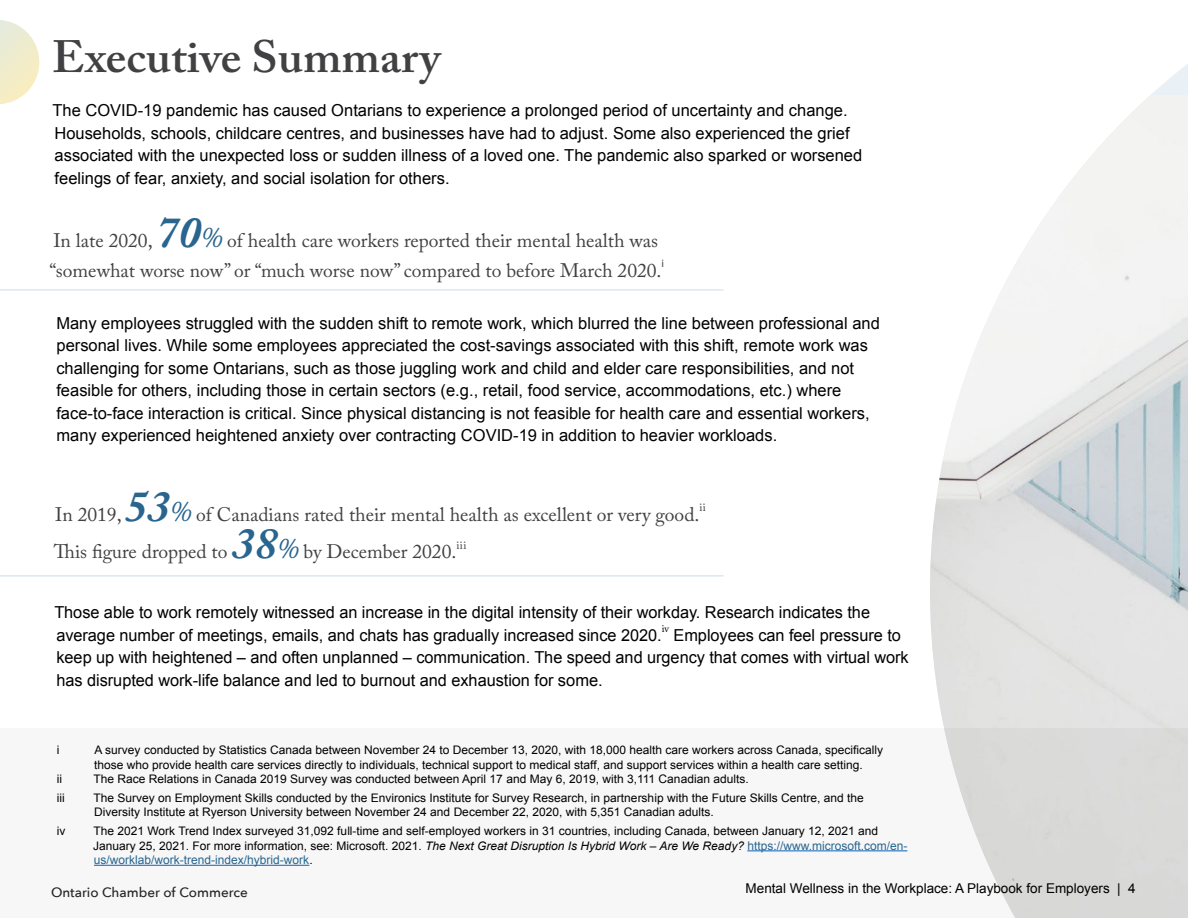
<style>
.page{position:relative;width:1188px;height:918px;background:#fff}
.page>*{position:absolute;margin:0;border:0;box-sizing:border-box;transform-origin:0 0}
.Sub_title{font:600 45px "Adobe Caslon Pro";color:#414042;scale:1.05 1}
.Paragraph{font:19.5px/30px "Adobe Caslon Pro";color:#414042}
.Body{font:16.5px/22.5px "Arial";color:#000}
.t1{font:13.5px "Arial";color:#000}
.t2{font:500 13.5px "Avenir Next";color:#262626}
.Footnotes{font:12px "Arial";color:#28658f}
.Footnotes-2{font:11.7px/14.4px "Arial";color:#000}
.Paragraph-2{font:11.4px "Adobe Caslon Pro";color:#414042}
.Paragraph-3{font:11.4px "Calibri";color:#414042}
.Body-2{font:10.5px "Adobe Caslon Pro";color:#000}
.s1{font-weight:700;font-style:italic;font-size:45px;color:#28658f}
.s2{font-style:italic;font-size:30px;color:#28658f}
.s3{font-style:italic}
.s4{font-size:12px;color:#28658f}
.s5{font-size:11.7px;color:#000}
</style>
<div class="page">
<img style="left:930px;top:95px;width:258px;height:633px">
<svg style="left:0;top:20px;width:40px;height:84px"></svg>
<svg style="left:93px;top:728px;width:1095px;height:190px"></svg>
<hr style="left:747px;top:850px;width:160px;height:1px;background:#0563c1">
<hr style="left:94px;top:865px;width:215px;height:1px;background:#0563c1">
<hr style="left:0;top:289px;width:724px;height:2px;background:#d8e9f5">
<hr style="left:0;top:575px;width:724px;height:2px;background:#d8e9f5">
<p class="Sub_title" style="left:52px;top:30px;width:372px">Executive Summary</p>
<p class="Body" style="left:53px;top:99px;width:811px">The COVID-19 pandemic has caused Ontarians to experience a prolonged period of uncertainty and change.<br>Households, schools, childcare centres, and businesses have had to adjust. Some also experienced the grief associated with the unexpected loss or sudden illness of a loved one. The pandemic also sparked or worsened feelings of fear, anxiety, and social isolation for others.</p>
<p class="Paragraph" style="left:49px;top:225px;width:614px">In late 2020, <span class="s1">70</span><span class="s2">%</span> of health care workers reported their mental health was “somewhat worse now” or “much worse now” compared to before March 2020.</p>
<p class="Paragraph-3" style="left:662px;top:255px;width:4px">i</p>
<p class="Body" style="left:56px;top:312px;width:825px">Many employees struggled with the sudden shift to remote work, which blurred the line between professional and personal lives. While some employees appreciated the cost-savings associated with this shift, remote work was challenging for some Ontarians, such as those juggling work and child and elder care responsibilities, and not feasible for others, including those in certain sectors (e.g., retail, food service, accommodations, etc.) where face-to-face interaction is critical. Since physical distancing is not feasible for health care and essential workers, many experienced heightened anxiety over contracting COVID-19 in addition to heavier workloads.</p>
<p class="Paragraph" style="left:55px;top:499px;width:646px">In 2019, <span class="s1">53</span><span class="s2">%</span> of Canadians rated their mental health as excellent or very good.</p>
<p class="Paragraph-2" style="left:699px;top:501px;width:8px">ii</p>
<p class="Paragraph" style="left:54px;top:537px;width:404px">This figure dropped to <span class="s1">38</span><span class="s2">%</span> by December 2020.</p>
<p class="Paragraph-2" style="left:456px;top:538px;width:11px">iii</p>
<p class="Body" style="left:54px;top:602px;width:817px">Those able to work remotely witnessed an increase in the digital intensity of their workday. Research indicates the average number of meetings, emails, and chats has gradually increased since 2020.</p>
<p class="Body-2" style="left:662px;top:622px;width:9px">iv</p>
<p class="Body" style="left:57px;top:624px;width:854px;text-indent:617px">Employees can feel pressure to keep up with heightened – and often unplanned – communication. The speed and urgency that comes with virtual work has disrupted work-life balance and led to burnout and exhaustion for some.</p>
<p class="Footnotes-2" style="left:57px;top:743px;width:4px">i</p>
<p class="Footnotes-2" style="left:94px;top:743px;width:790px">A survey conducted by Statistics Canada between November 24 to December 13, 2020, with 18,000 health care workers across Canada, specifically those who provide health care services directly to individuals, technical support to medical staff, and support services within a health care setting.</p>
<p class="Footnotes-2" style="left:57px;top:772px;width:7px">ii</p>
<p class="Footnotes-2" style="left:93px;top:772px;width:657px">The Race Relations in Canada 2019 Survey was conducted between April 17 and May 6, 2019, with 3,111 Canadian adults.</p>
<p class="Footnotes-2" style="left:57px;top:791px;width:9px">iii</p>
<p class="Footnotes-2" style="left:93px;top:791px;width:772px">The Survey on Employment Skills conducted by the Environics Institute for Survey Research, in partnership with the Future Skills Centre, and the<br>Diversity Institute at Ryerson University between November 24 and December 22, 2020, with 5,351 Canadian adults.</p>
<p class="Footnotes-2" style="left:57px;top:824px;width:10px">iv</p>
<p class="Footnotes-2" style="left:93px;top:824px;width:816px">The 2021 Work Trend Index surveyed 31,092 full-time and self-employed workers in 31 countries, including Canada, between January 12, 2021 and<br>January 25, 2021. For more information, see: Microsoft. 2021. <span class="s3">The Next Great Disruption Is Hybrid Work – Are We Ready?</span> <span class="s4">https://www.microsoft.com/en-</span></p>
<p class="Footnotes" style="left:94px;top:852px;width:220px">us/worklab/work-trend-index/hybrid-work<span class="s5">.</span></p>
<p class="t2" style="left:51px;top:880px;width:198px">Ontario Chamber of Commerce</p>
<p class="t1" style="left:746px;top:880px;width:392px">Mental Wellness in the Workplace: A Playbook for Employers | 4</p>
</div>
